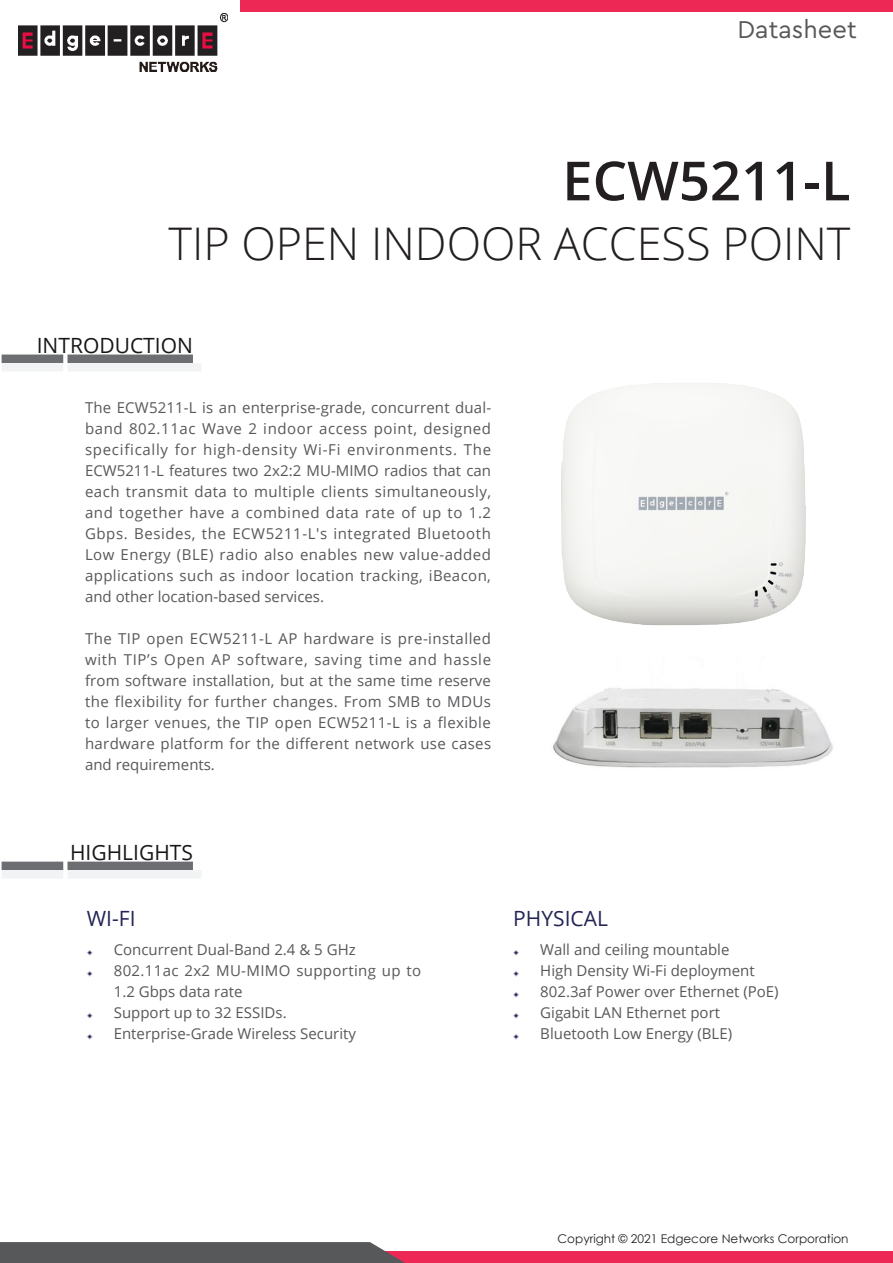
<style>
.page{position:relative;width:893px;height:1263px;background:#fff}
.page>*{position:absolute;margin:0;border:0;box-sizing:border-box;transform-origin:0 0}
.t1{font:600 54px "Open Sans";color:#231f20}
.t2{font:300 45px "Open Sans";color:#231f20}
.t3{font:25.5px "Cera PRO";color:#57585a}
.t4{font:21px "Open Sans";color:#171717}
.t5{font:21px "Open Sans";color:#232555}
.t6{font:15px/21px "Open Sans";color:#57585a;text-align:justify}
.t7{font:15px/21px "Open Sans";letter-spacing:.025em;color:#57585a}
.t8{font:12px "Century Gothic";color:#231f20}
.t9{font:500 6px "Adobe Myungjo Std";color:#232555}
</style>
<div class="page">
<div style="left:241px;top:1251px;width:652px;height:12px;background:#ee2855"></div>
<img style="left:18px;top:14px;width:209px;height:57px">
<div style="left:241px;top:0;width:652px;height:12px;background:#ee2855"></div>
<svg style="left:0;top:1242px;width:405px;height:21px;background:#5e5c5f"></svg>
<svg style="left:2px;top:354px;width:199px;height:17px"></svg>
<img style="left:562px;top:383px;width:243px;height:242px">
<svg style="left:2px;top:862px;width:199px;height:16px"></svg>
<img style="left:553px;top:688px;width:280px;height:80px">
<h3 class="t3" style="left:737px;top:13px;width:121px">Datasheet</h3>
<p class="t1" style="left:562px;top:144px;width:290px">ECW5211-L</p>
<p class="t2" style="left:168px;top:213px;width:683px">TIP OPEN INDOOR ACCESS POINT</p>
<p class="t4" style="left:37px;top:331px;width:158px">INTRODUCTION</p>
<p class="t6" style="left:85px;top:397px;width:408px">The ECW5211-L is an enterprise-grade, concurrent dual&shy;band 802.11ac Wave 2 indoor access point, designed specifically for high-density Wi-Fi environments. The ECW5211-L features two 2x2:2 MU-MIMO radios that can each transmit data to multiple clients simultaneously, and together have a combined data rate of up to 1.2<br>Gbps. Besides, the ECW5211-L's integrated Bluetooth Low Energy (BLE) radio also enables new value-added applications such as indoor location tracking, iBeacon, and other location-based services.</p>
<p class="t6" style="left:85px;top:628px;width:408px">The TIP open ECW5211-L AP hardware is pre-installed with TIP’s Open AP software, saving time and hassle from software installation, but at the same time reserve the flexibility for further changes. From SMB to MDUs to larger venues, the TIP open ECW5211-L is a flexible hardware platform for the different network use cases and requirements.</p>
<p class="t4" style="left:70px;top:838px;width:124px">HIGHLIGHTS</p>
<p class="t5" style="left:87px;top:904px;width:50px">WI-FI</p>
<p class="t9" style="left:87px;top:949px;width:7px">◈</p>
<p class="t6" style="left:114px;top:939px;width:244px">Concurrent Dual-Band 2.4 &amp; 5 GHz</p>
<p class="t9" style="left:87px;top:970px;width:7px">◈</p>
<p class="t7" style="left:114px;top:960px;width:309px">802.11ac 2x2 MU-MIMO supporting up to<br>1.2 Gbps data rate</p>
<p class="t9" style="left:87px;top:1012px;width:7px">◈</p>
<p class="t6" style="left:114px;top:1002px;width:174px">Support up to 32 ESSIDs.</p>
<p class="t9" style="left:87px;top:1033px;width:7px">◈</p>
<p class="t6" style="left:114px;top:1023px;width:244px">Enterprise-Grade Wireless Security</p>
<p class="t5" style="left:513px;top:904px;width:96px">PHYSICAL</p>
<p class="t9" style="left:513px;top:949px;width:7px">◈</p>
<p class="t6" style="left:540px;top:939px;width:191px">Wall and ceiling mountable</p>
<p class="t9" style="left:513px;top:970px;width:7px">◈</p>
<p class="t6" style="left:540px;top:960px;width:216px">High Density Wi-Fi deployment</p>
<p class="t9" style="left:513px;top:991px;width:7px">◈</p>
<p class="t6" style="left:540px;top:981px;width:240px">802.3af Power over Ethernet (PoE)</p>
<p class="t9" style="left:513px;top:1012px;width:7px">◈</p>
<p class="t6" style="left:540px;top:1002px;width:181px">Gigabit LAN Ethernet port</p>
<p class="t9" style="left:513px;top:1033px;width:7px">◈</p>
<p class="t6" style="left:540px;top:1023px;width:193px">Bluetooth Low Energy (BLE)</p>
<p class="t8" style="left:557px;top:1230px;width:293px">Copyright © 2021 Edgecore Networks Corporation</p>
</div>
